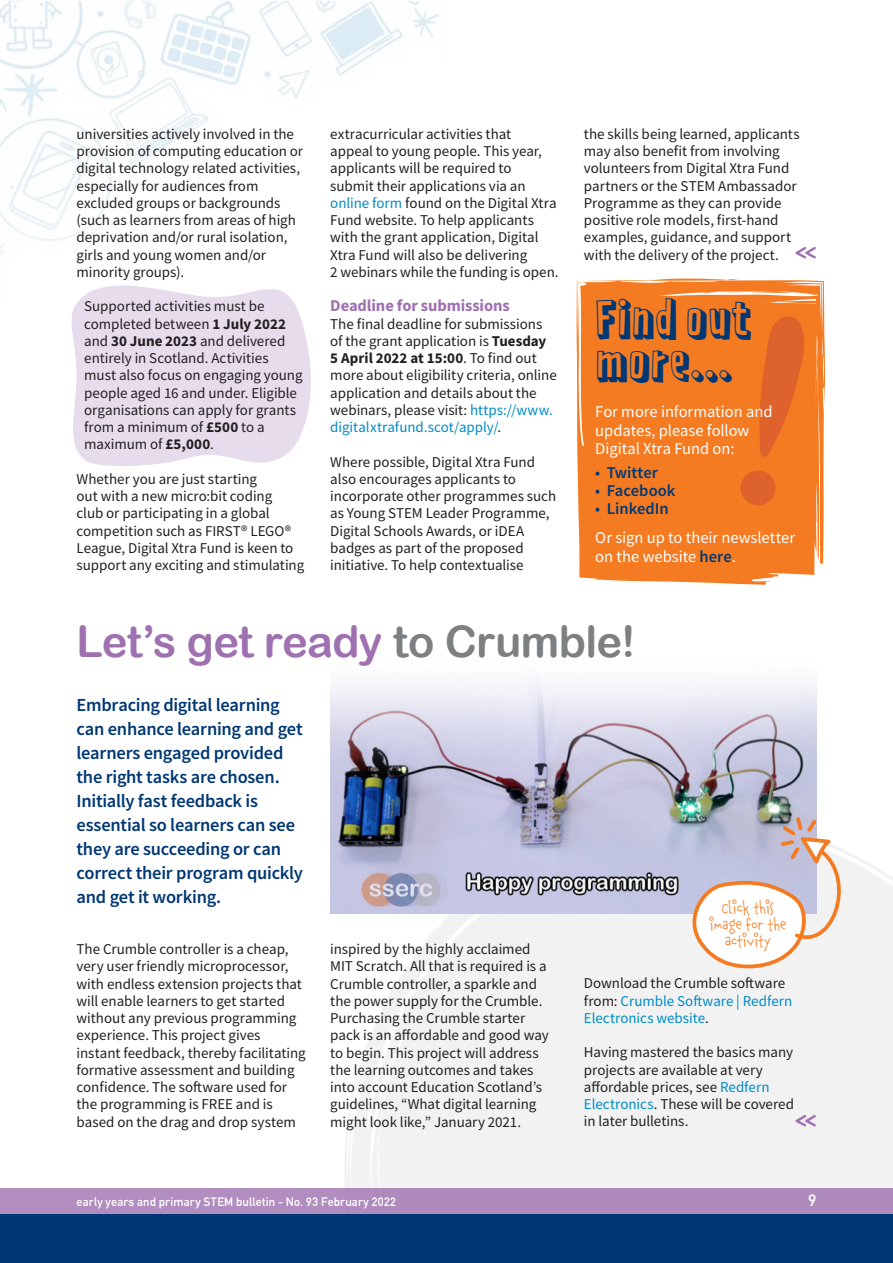
<style>
.page{position:relative;width:893px;height:1263px;background:#fff}
.page>*{position:absolute;margin:0;border:0;box-sizing:border-box;transform-origin:0 0}
.t1{font:46.5px/43.5px "Prater Block Pro";letter-spacing:-.01em;color:#013874}
.t2{font:43.5px "Arial Rounded MT Bold";letter-spacing:-.015em;color:#9f71b0}
.t3{font:700 24.15px "Monoglyceride";color:#9f71b0;scale:.87 1}
.t4{font:600 18.45px/24px "Source Sans Pro";letter-spacing:-.015em;color:#013874}
.t5{font:16.5px/18.3px "Source Sans Pro";color:#fff}
.t6{font:700 16.5px "Source Sans Pro";letter-spacing:-.005em;color:#9f71b0}
.t7{font:600 16.5px "Source Sans Pro";color:#013874}
.t8{font:700 16.5px "DIN Alternate";color:#fff}
.t9{font:15px/17.2px "Source Sans Pro";color:#231f20}
.t10{font:15px/17.2px "Source Sans Pro";letter-spacing:-.005em;color:#008cc7}
.t11{font:15px/16.5px "Chauncy Pro";color:#f47b21;text-align:center}
.t12{font:700 12px "DIN Alternate";letter-spacing:.02em;color:#fff}
.s1{font-weight:700}
.s2{color:#008cc7}
.s3{font-family:"Monoglyceride";font-weight:700;font-size:24.15px;color:#9f71b0}
.s4{font-weight:400}
.s5{color:#013874}
.s6{font-weight:600;color:#013874}
.s7{color:#7d8082}
.s8{color:#231f20}
</style>
<div class="page">
<img style="left:0;top:1px;width:439px;height:254px">
<svg style="left:344px;top:858px;width:549px;height:330px;fill:#f2f2f2"></svg>
<div style="left:0;top:1188px;width:893px;height:26px;background:#af8abd"></div>
<div style="left:0;top:1214px;width:893px;height:49px;background:#013874"></div>
<svg style="left:71px;top:285px;width:240px;height:181px;background:#e8e0ee"></svg>
<svg style="left:576px;top:280px;width:249px;height:305px;background:#f59349"></svg>
<svg style="left:700px;top:292px;width:95px;height:1px"></svg>
<svg style="left:584px;top:278px;width:155px;height:3px"></svg>
<svg style="left:602px;top:301px;width:222px;height:263px;background:#f27923"></svg>
<img style="left:330px;top:680px;width:486px;height:233px">
<svg style="left:371px;top:814px;width:488px;height:374px"></svg>
<p class="t9" style="left:77px;top:125px;width:228px">universities actively involved in the provision of computing education or digital technology related activities, especially for audiences from excluded groups or backgrounds (such as learners from areas of high deprivation and/or rural isolation, girls and young women and/or minority groups).</p>
<p class="t9" style="left:84px;top:298px;width:220px">Supported activities must be completed between <span class="s1">1 July 2022 </span>and <span class="s1">30 June 2023</span> and delivered entirely in Scotland. Activities must also focus on engaging young people aged 16 and under. Eligible organisations can apply for grants from a minimum of <span class="s1">£500</span> to a maximum of <span class="s1">£5,000</span>.</p>
<p class="t9" style="left:77px;top:470px;width:229px">Whether you are just starting<br>out with a new micro:bit coding<br>club or participating in a global competition such as FIRST® LEGO® League, Digital Xtra Fund is keen to support any exciting and stimulating</p>
<p class="t9" style="left:330px;top:125px;width:230px">extracurricular activities that<br>appeal to young people. This year, applicants will be required to submit their applications via an <span class="s2">online form</span> found on the Digital Xtra Fund website. To help applicants with the grant application, Digital Xtra Fund will also be delivering<br>2 webinars while the funding is open.</p>
<p class="t6" style="left:330px;top:295px;width:181px">Deadline for submissions</p>
<p class="t9" style="left:330px;top:315px;width:228px">The final deadline for submissions of the grant application is <span class="s1">Tuesday 5 April 2022 at 15:00</span>. To find out more about eligibility criteria, online application and details about the webinars, please visit: <span class="s2">https://www. digitalxtrafund.scot/apply/</span>.</p>
<p class="t9" style="left:330px;top:453px;width:227px">Where possible, Digital Xtra Fund also encourages applicants to incorporate other programmes such as Young STEM Leader Programme,<br>Digital Schools Awards, or iDEA badges as part of the proposed initiative. To help contextualise</p>
<p class="t9" style="left:584px;top:125px;width:234px">the skills being learned, applicants may also benefit from involving volunteers from Digital Xtra Fund partners or the STEM Ambassador Programme as they can provide positive role models, first-hand examples, guidance, and support with the delivery of the project. <span class="s3">&lt;&lt;</span></p>
<h1 class="t1" style="left:595px;top:296px;width:158px">Find out more...</h1>
<p class="t5" style="left:595px;top:403px;width:179px">For more information and updates, please follow<br>Digital Xtra Fund on:</p>
<p class="t7" style="left:595px;top:461px;width:64px"><span class="s4">•</span> Twitter</p>
<p class="t7" style="left:595px;top:480px;width:82px"><span class="s4">•</span> Facebook</p>
<p class="t5" style="left:595px;top:494px;width:201px;line-height:28.8px"><span class="s5">•</span> <span class="s6">LinkedIn<br></span>Or sign up to their newsletter</p>
<p class="t5" style="left:595px;top:547px;width:142px">on the website <span class="s6">here</span>.</p>
<h2 class="t2" style="left:77px;top:616px;width:561px">Let’s get ready <span class="s7">to Crumble!</span></h2>
<p class="t4" style="left:77px;top:693px;width:228px">Embracing digital learning can enhance learning and get learners engaged provided the right tasks are chosen.<br>Initially fast feedback is essential so learners can see they are succeeding or can correct their program quickly and get it working.</p>
<p class="t9" style="left:77px;top:940px;width:231px">The Crumble controller is a cheap, very user friendly microprocessor, with endless extension projects that will enable learners to get started without any previous programming experience. This project gives instant feedback, thereby facilitating formative assessment and building confidence. The software used for the programming is FREE and is based on the drag and drop system</p>
<p class="t9" style="left:330px;top:940px;width:220px">inspired by the highly acclaimed MIT Scratch. All that is required is a Crumble controller, a sparkle and the power supply for the Crumble.<br>Purchasing the Crumble starter pack is an affordable and good way to begin. This project will address the learning outcomes and takes into account Education Scotland’s guidelines, “What digital learning might look like,” January 2021.</p>
<p class="t11" style="left:709px;top:900px;width:78px">Click this image for the activity</p>
<p class="t10" style="left:584px;top:975px;width:210px"><span class="s8">Download the Crumble software from:</span> Crumble Software | Redfern<br>Electronics website<span class="s8">.</span></p>
<p class="t9" style="left:584px;top:1044px;width:212px">Having mastered the basics many projects are available at very affordable prices, see <span class="s2">Redfern<br>Electronics</span>. These will be covered in later bulletins.</p>
<h3 class="t3" style="left:795px;top:1103px;width:26px">&lt;&lt;</h3>
<p class="t12" style="left:77px;top:1192px;width:321px">early years and primary STEM bulletin - No. 93 February 2022</p>
<p class="t8" style="left:808px;top:1187px;width:9px">9</p>
</div>
